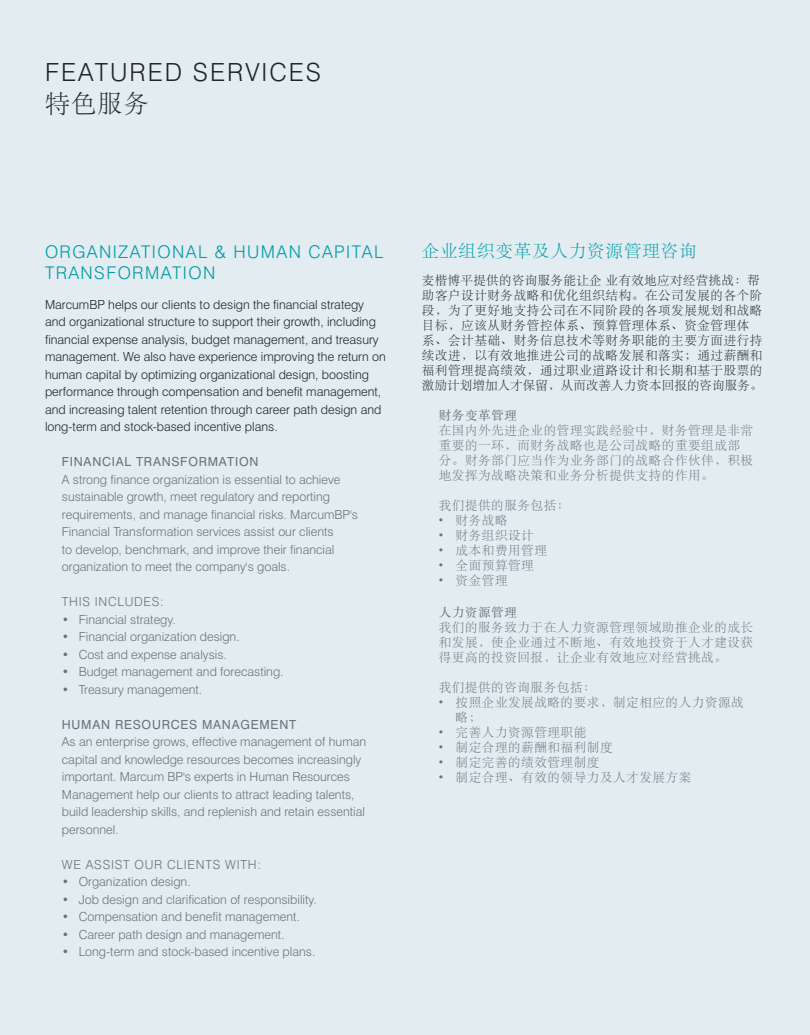
<style>
.page{position:relative;width:810px;height:1035px;background:#e2ecf1}
.page>*{position:absolute;margin:0;border:0;box-sizing:border-box;transform-origin:0 0}
.t1{font:300 25px "Swiss 721 BT";letter-spacing:.08em;color:#202529}
.t2{font:25px "ST Songti SC Light";color:#202529}
.t3{font:300 17.5px/21px "Swiss 721 BT";letter-spacing:.08em;color:#009ba7}
.t4{font:17.5px "ST Songti SC Light";letter-spacing:.05em;color:#009ba7}
.t5{font:300 12.5px/17.5px "Swiss 721 BT";color:#6a737b}
.t6{font:300 12.5px/17.5px "Swiss 721 BT";color:#202529}
.t7{font:12.5px/15px "ST Songti SC Light";letter-spacing:.05em;color:#6a737b}
.t8{font:12.5px/15px "ST Songti SC Light";letter-spacing:.05em;color:#202529}
.t9{font:12.5px "Swiss 721 BT";letter-spacing:.06em;color:#6a737b}
.t10{font:300 12.5px "Swiss 721 BT";letter-spacing:.06em;color:#6a737b}
.t11{font:12.5px "ST Songti SC Regular";letter-spacing:.05em;color:#6a737b}
</style>
<div class="page">
<h1 class="t1" style="left:45px;top:57px;width:278px">FEATURED SERVICES</h1>
<h1 class="t2" style="left:45px;top:88px;width:105px">特色服务</h1>
<h2 class="t3" style="left:45px;top:241px;width:340px">ORGANIZATIONAL &amp; HUMAN CAPITAL<br>TRANSFORMATION</h2>
<p class="t6" style="left:45px;top:295px;width:342px">MarcumBP helps our clients to design the financial strategy and organizational structure to support their growth, including financial expense analysis, budget management, and treasury management. We also have experience improving the return on human capital by optimizing organizational design, boosting performance through compensation and benefit management, and increasing talent retention through career path design and long-term and stock-based incentive plans.</p>
<p class="t9" style="left:62px;top:454px;width:198px">FINANCIAL TRANSFORMATION</p>
<p class="t5" style="left:62px;top:470px;width:298px">A strong finance organization is essential to achieve sustainable growth, meet regulatory and reporting requirements, and manage financial risks. MarcumBP's Financial Transformation services assist our clients<br>to develop, benchmark, and improve their financial organization to meet the company's goals.</p>
<p class="t10" style="left:62px;top:594px;width:103px">THIS INCLUDES:</p>
<p class="t5" style="left:62px;top:610px;width:115px">• Financial strategy.</p>
<p class="t5" style="left:62px;top:628px;width:179px">• Financial organization design.</p>
<p class="t5" style="left:62px;top:645px;width:167px">• Cost and expense analysis.</p>
<p class="t5" style="left:62px;top:663px;width:223px">• Budget management and forecasting.</p>
<p class="t5" style="left:62px;top:680px;width:142px">• Treasury management.</p>
<p class="t9" style="left:62px;top:717px;width:236px">HUMAN RESOURCES MANAGEMENT</p>
<p class="t5" style="left:62px;top:733px;width:306px">As an enterprise grows, effective management of human capital and knowledge resources becomes increasingly important. Marcum BP's experts in Human Resources Management help our clients to attract leading talents, build leadership skills, and replenish and retain essential personnel.</p>
<p class="t10" style="left:62px;top:857px;width:201px">WE ASSIST OUR CLIENTS WITH:</p>
<p class="t5" style="left:62px;top:873px;width:130px">• Organization design.</p>
<p class="t5" style="left:62px;top:890px;width:256px">• Job design and clarification of responsibility.</p>
<p class="t5" style="left:62px;top:908px;width:240px">• Compensation and benefit management.</p>
<p class="t5" style="left:62px;top:925px;width:224px">• Career path design and management.</p>
<p class="t5" style="left:62px;top:943px;width:255px">• Long-term and stock-based incentive plans.</p>
<h2 class="t4" style="left:422px;top:240px;width:276px">企业组织变革及人力资源管理咨询</h2>
<p class="t8" style="left:422px;top:272px;width:342px">麦楷博平提供的咨询服务能让企业有效地应对经营挑战：帮助客户设计财务战略和优化组织结构。在公司发展的各个阶段，为了更好地支持公司在不同阶段的各项发展规划和战略目标，应该从财务管控体系、预算管理体系、资金管理体系、会计基础、财务信息技术等财务职能的主要方面进行持续改进，以有效地推进公司的战略发展和落实；通过薪酬和福利管理提高绩效，通过职业道路设计和长期和基于股票的激励计划增加人才保留，从而改善人力资本回报的咨询服务。</p>
<p class="t11" style="left:439px;top:407px;width:80px">财务变革管理</p>
<p class="t7" style="left:439px;top:422px;width:316px">在国内外先进企业的管理实践经验中，财务管理是非常重要的一环，而财务战略也是公司战略的重要组成部分。财务部门应当作为业务部门的战略合作伙伴，积极地发挥为战略决策和业务分析提供支持的作用。</p>
<p class="t7" style="left:439px;top:497px;width:132px">我们提供的服务包括：</p>
<p class="t7" style="left:439px;top:512px;width:70px">• 财务战略</p>
<p class="t7" style="left:439px;top:527px;width:96px">• 财务组织设计</p>
<p class="t7" style="left:439px;top:542px;width:110px">• 成本和费用管理</p>
<p class="t7" style="left:439px;top:557px;width:96px">• 全面预算管理</p>
<p class="t7" style="left:439px;top:572px;width:70px">• 资金管理</p>
<p class="t11" style="left:439px;top:605px;width:80px">人力资源管理</p>
<p class="t7" style="left:439px;top:619px;width:316px;text-align:justify">我们的服务致力于在人力资源管理领域助推企业的成长和发展，使企业通过不断地、有效地投资于人才建设获得更高的投资回报，让企业有效地应对经营挑战。</p>
<p class="t7" style="left:439px;top:679px;width:158px">我们提供的咨询服务包括：</p>
<p class="t7" style="left:456px;top:694px;width:290px;text-indent:-17px">• 按照企业发展战略的要求，制定相应的人力资源战略；</p>
<p class="t7" style="left:439px;top:724px;width:149px">• 完善人力资源管理职能</p>
<p class="t7" style="left:439px;top:739px;width:175px">• 制定合理的薪酬和福利制度</p>
<p class="t7" style="left:439px;top:754px;width:162px">• 制定完善的绩效管理制度</p>
<p class="t7" style="left:439px;top:769px;width:254px">• 制定合理、有效的领导力及人才发展方案</p>
</div>
